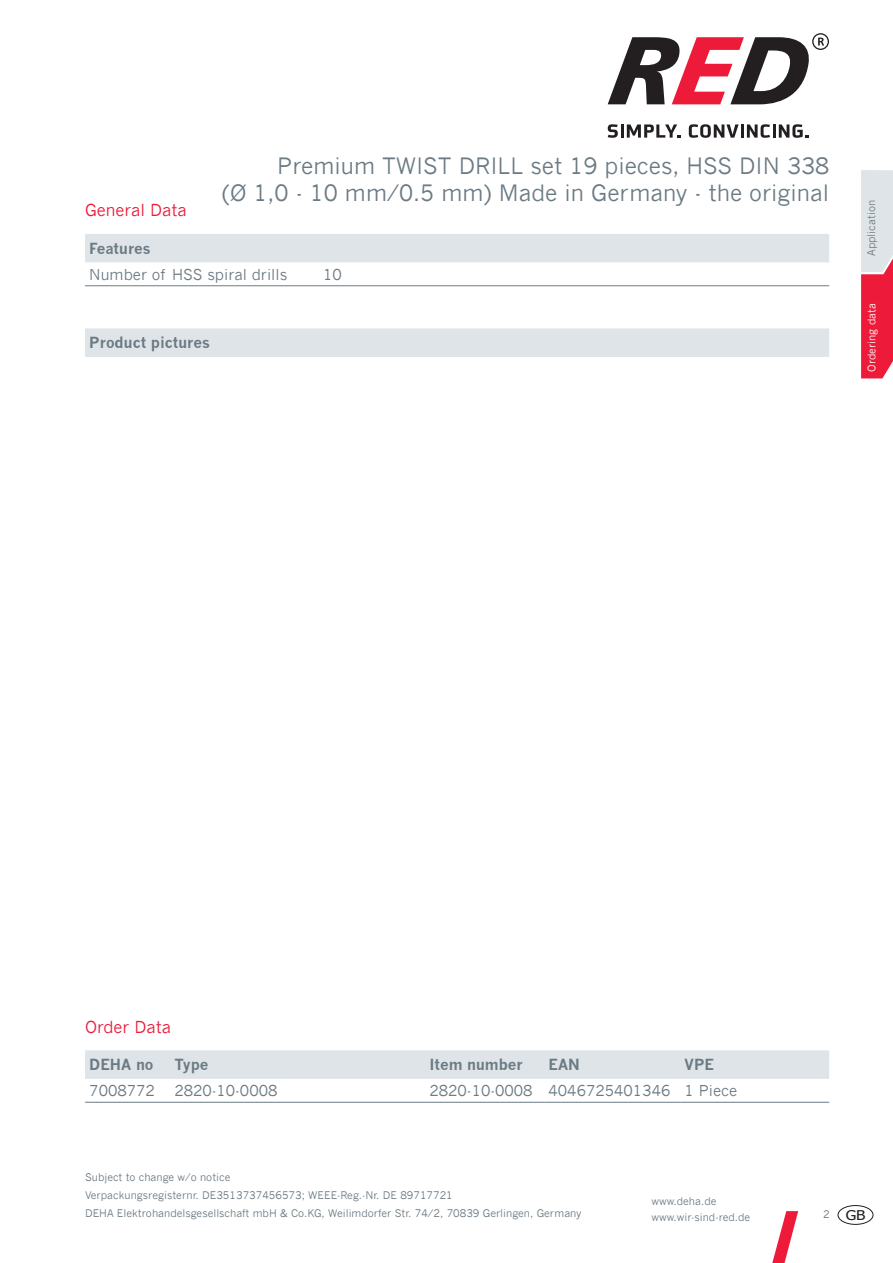
<style>
.page{position:relative;width:893px;height:1263px;background:#fff}
.page>*{position:absolute;margin:0;border:0;box-sizing:border-box;transform-origin:0 0}
.t1{font:22.5px/27px "News Gothic";color:#6b7a83;text-align:right}
.t2{font:16.5px "News Gothic";color:#ed1a3a}
.t3{font:15px "News Gothic";color:#6b7a83}
.t4{font:700 15px "News Gothic";color:#6b7a83}
.t5{font:13.5px "Tahoma";color:#231f20;scale:1.17 1}
.t6{font:10.5px/18px "News Gothic";color:#6b7a83}
.t7{font:10.5px "News Gothic";color:#fff}
.s1{font-family:"News Gothic";font-size:10.5px;color:#6b7a83}
</style>
<div class="page">
<svg style="left:608px;top:33px;width:221px;height:71px"></svg>
<svg style="left:608px;top:124px;width:10px;height:14px"></svg>
<hr style="left:620px;top:124px;width:3px;height:14px;background:#231f20">
<svg style="left:627px;top:124px;width:54px;height:14px"></svg>
<svg style="left:689px;top:124px;width:50px;height:14px"></svg>
<hr style="left:741px;top:124px;width:3px;height:14px;background:#231f20">
<svg style="left:747px;top:124px;width:23px;height:14px"></svg>
<hr style="left:772px;top:124px;width:3px;height:14px;background:#231f20">
<svg style="left:779px;top:124px;width:30px;height:14px"></svg>
<svg style="left:861px;top:170px;width:32px;height:208px;background:#e68092"></svg>
<svg style="left:772px;top:1211px;width:26px;height:52px"></svg>
<div style="left:838px;top:1205px;width:35px;height:19px;border:1px solid #231f20;border-radius:50%"></div>
<div style="left:85px;top:1050px;width:744px;height:29px;background:#dfe4e8"></div>
<hr style="left:85px;top:1102px;width:85px;height:1px;background:#6b7a83">
<hr style="left:170px;top:1102px;width:255px;height:1px;background:#6b7a83">
<hr style="left:425px;top:1102px;width:119px;height:1px;background:#6b7a83">
<hr style="left:544px;top:1102px;width:136px;height:1px;background:#6b7a83">
<hr style="left:680px;top:1102px;width:149px;height:1px;background:#6b7a83">
<div style="left:85px;top:234px;width:744px;height:28px;background:#dfe4e8"></div>
<hr style="left:85px;top:285px;width:234px;height:1px;background:#6b7a83">
<hr style="left:319px;top:285px;width:510px;height:1px;background:#6b7a83">
<div style="left:85px;top:328px;width:744px;height:29px;background:#dfe4e8"></div>
<h1 class="t1" style="left:222px;top:152px;width:609px">Premium TWIST DRILL set 19 pieces, HSS DIN 338<br>(Ø 1,0 - 10 mm/0.5 mm) Made in Germany - the original</h1>
<h2 class="t2" style="left:85px;top:200px;width:103px">General Data</h2>
<h3 class="t4" style="left:89px;top:239px;width:63px">Features</h3>
<h3 class="t3" style="left:89px;top:265px;width:200px">Number of HSS spiral drills</h3>
<h3 class="t3" style="left:323px;top:265px;width:20px">10</h3>
<h3 class="t4" style="left:89px;top:334px;width:122px">Product pictures</h3>
<p class="t6" style="left:862px;top:256px;width:57px;rotate:-90deg">Application</p>
<p class="t7" style="left:865px;top:372px;width:70px;rotate:-90deg">Ordering data</p>
<h2 class="t2" style="left:85px;top:1017px;width:87px">Order Data</h2>
<h3 class="t4" style="left:89px;top:1055px;width:66px">DEHA no</h3>
<h3 class="t4" style="left:174px;top:1055px;width:36px">Type</h3>
<h3 class="t4" style="left:429px;top:1055px;width:95px">Item number</h3>
<h3 class="t4" style="left:549px;top:1055px;width:33px">EAN</h3>
<h3 class="t4" style="left:685px;top:1055px;width:31px">VPE</h3>
<h3 class="t3" style="left:89px;top:1082px;width:67px">7008772</h3>
<h3 class="t3" style="left:174px;top:1082px;width:105px">2820-10-0008</h3>
<h3 class="t3" style="left:429px;top:1082px;width:309px">2820-10-0008 4046725401346 1 Piece</h3>
<p class="t6" style="left:85px;top:1168px;width:498px">Subject to change w/o notice<br>Verpackungsregisternr. DE3513737456573; WEEE-Reg.-Nr. DE 89717721<br>DEHA Elektrohandelsgesellschaft mbH &amp; Co.KG, Weilimdorfer Str. 74/2, 70839 Gerlingen, Germany</p>
<p class="t6" style="left:651px;top:1192px;width:100px;line-height:16.5px">www.deha.de www.wir-sind-red.de</p>
<p class="t5" style="left:823px;top:1206px;width:38px"><span class="s1">2</span> GB</p>
</div>
